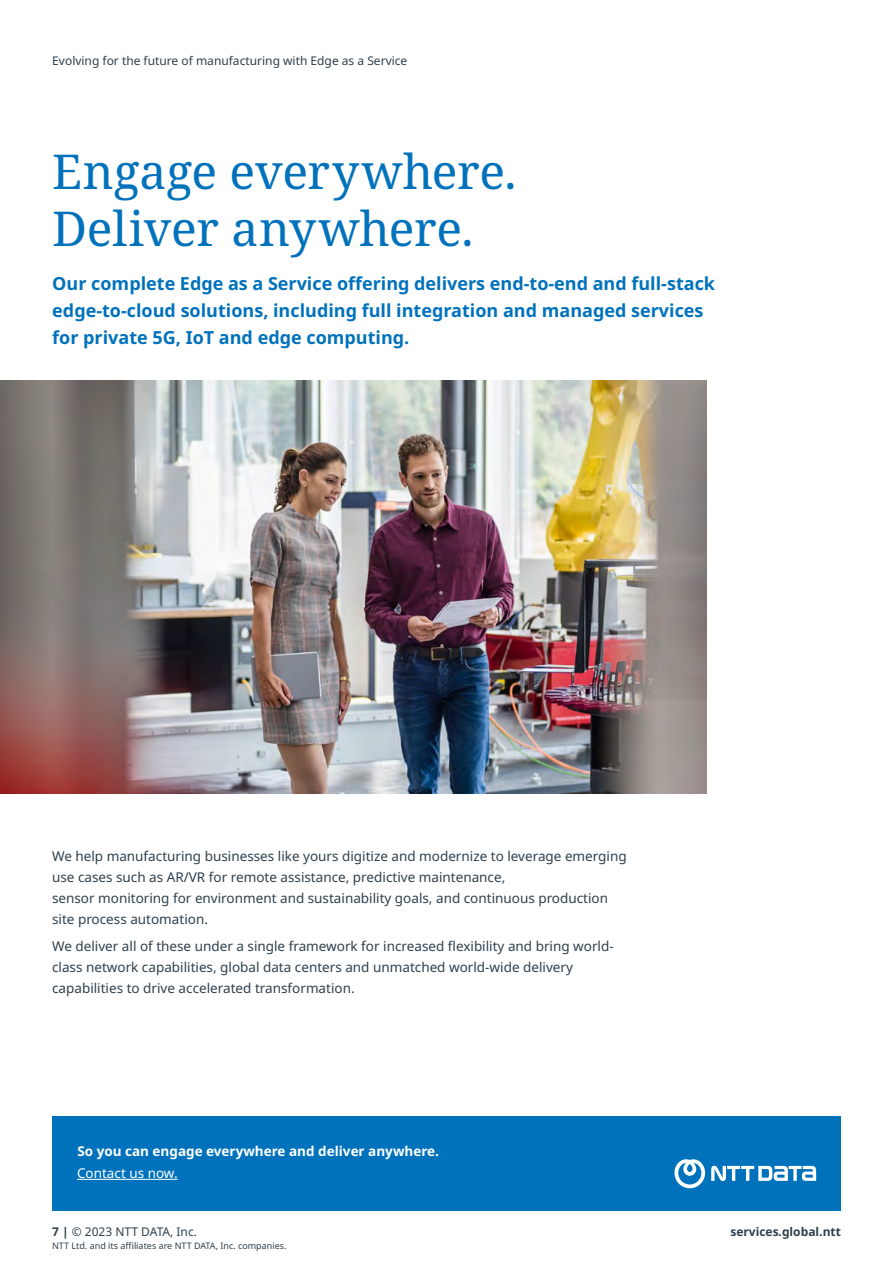
<style>
.page{position:relative;width:893px;height:1263px;background:#fff}
.page>*{position:absolute;margin:0;border:0;box-sizing:border-box;transform-origin:0 0}
.t1{font:48px/57px "Noto Serif";letter-spacing:-.005em;color:#0072bc}
.t2{font:700 18px/27px "Noto Sans";color:#0072bc}
.t3{font:13.5px/21px "Noto Sans";color:#2e404d}
.t4{font:700 13.5px "Noto Sans";color:#fff}
.t5{font:13.5px "Noto Sans";color:#fff}
.t6{font:12px "Noto Sans";color:#2e404d}
.t7{font:700 12px "Noto Sans";color:#2e404d}
.t8{font:9px "Noto Sans";color:#2e404d}
.s1{font-weight:700}
</style>
<div class="page">
<img style="left:0;top:381px;width:706px;height:412px">
<div style="left:53px;top:1116px;width:788px;height:95px;background:#0072bc"></div>
<svg style="left:674px;top:1159px;width:31px;height:29px"></svg>
<svg style="left:711px;top:1166px;width:105px;height:15px"></svg>
<hr style="left:77px;top:1179px;width:101px;height:1px;background:#fff">
<p class="t6" style="left:52px;top:54px;width:357px">Evolving for the future of manufacturing with Edge as a Service</p>
<h1 class="t1" style="left:52px;top:144px;width:466px">Engage everywhere.<br>Deliver anywhere.</h1>
<h2 class="t2" style="left:52px;top:270px;width:664px">Our complete Edge as a Service offering delivers end-to-end and full-stack edge-to-cloud solutions, including full integration and managed services for private 5G, IoT and edge computing.</h2>
<p class="t3" style="left:52px;top:846px;width:576px">We help manufacturing businesses like yours digitize and modernize to leverage emerging use cases such as AR/VR for remote assistance, predictive maintenance,<br>sensor monitoring for environment and sustainability goals, and continuous production site process automation.</p>
<p class="t3" style="left:52px;top:936px;width:563px">We deliver all of these under a single framework for increased flexibility and bring world&shy;class network capabilities, global data centers and unmatched world-wide delivery capabilities to drive accelerated transformation.</p>
<p class="t4" style="left:77px;top:1144px;width:363px">So you can engage everywhere and deliver anywhere.</p>
<p class="t5" style="left:77px;top:1165px;width:102px">Contact us now.</p>
<p class="t6" style="left:52px;top:1225px;width:146px"><span class="s1">7 |</span> © 2023 NTT DATA, Inc.</p>
<p class="t8" style="left:52px;top:1240px;width:236px">NTT Ltd. and its affiliates are NTT DATA, Inc. companies.</p>
<p class="t7" style="left:730px;top:1225px;width:112px">services.global.ntt</p>
</div>
